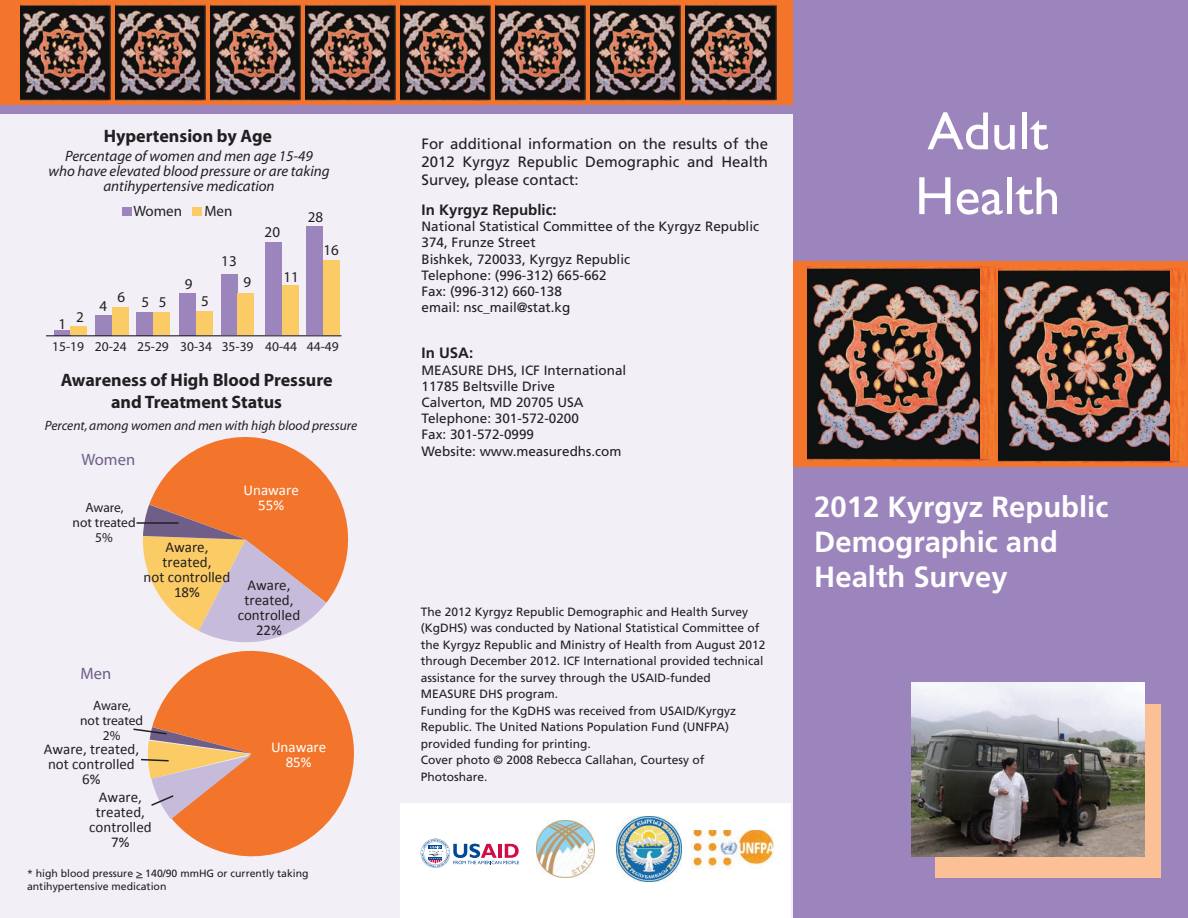
<style>
.page{position:relative;width:1188px;height:918px;background:#fff}
.page>*{position:absolute;margin:0;border:0;box-sizing:border-box;transform-origin:0 0}
.t1{font:54px/64.8px "Gill Sans Std";color:#fff}
.t2{font:700 29.25px/35.1px "Frutiger";color:#fff}
.t3{font:700 18px/21.6px "Myriad";color:#231f20;text-align:center}
.t4{font:16.5px "Myriad Pro";color:#6f5e88}
.t5{font:15px/15px "Calibri";color:#231f20;text-align:center}
.t6{font:15px/18px "Frutiger";color:#231f20;text-align:justify}
.t7{font:italic 15px/15px "Myriad";color:#231f20;text-align:center}
.t8{font:15px "Myriad";color:#231f20}
.t9{font:700 15px "Frutiger";color:#231f20}
.t10{font:15px/15px "Calibri";color:#fff;text-align:center}
.t11{font:13.5px/16.2px "Frutiger";color:#231f20}
.t12{font:13.5px/15px "Myriad";color:#231f20;text-align:center}
.t13{font:italic 13.5px "Myriad";color:#231f20}
.t14{font:12px/16.5px "Frutiger";color:#231f20}
.t15{font:10.5px/12.6px "Frutiger";color:#231f20}
</style>
<div class="page">
<div style="left:791px;top:0;width:397px;height:918px;background:#9c85bd"></div>
<div style="left:0;top:0;width:793px;height:918px;background:#f2eff7"></div>
<div style="left:400px;top:804px;width:391px;height:114px;background:#fff"></div>
<svg style="left:421px;top:839px;width:98px;height:29px"></svg>
<img style="left:692px;top:830px;width:82px;height:39px">
<div style="left:935px;top:704px;width:226px;height:174px;background:#fbc096"></div>
<img style="left:912px;top:683px;width:233px;height:173px">
<div style="left:793px;top:261px;width:395px;height:206px;background:#f3752c"></div>
<img style="left:808px;top:267px;width:181px;height:194px">
<img style="left:980px;top:267px;width:15px;height:192px">
<img style="left:998px;top:268px;width:182px;height:194px">
<img style="left:1171px;top:268px;width:15px;height:192px">
<div style="left:0;top:0;width:793px;height:109px;background:#f3752c"></div>
<img style="left:21px;top:5px;width:90px;height:95px">
<div style="left:0;top:105px;width:793px;height:9px;background:#9c85bd"></div>
<img style="left:116px;top:5px;width:90px;height:95px">
<img style="left:211px;top:5px;width:90px;height:95px">
<img style="left:306px;top:5px;width:90px;height:95px">
<img style="left:401px;top:5px;width:90px;height:95px">
<img style="left:496px;top:5px;width:90px;height:95px">
<img style="left:591px;top:5px;width:90px;height:95px">
<img style="left:686px;top:5px;width:90px;height:95px">
<div style="left:54px;top:331px;width:16px;height:5px;background:#9c85bd"></div>
<div style="left:96px;top:316px;width:16px;height:20px;background:#9c85bd"></div>
<div style="left:137px;top:313px;width:16px;height:23px;background:#9c85bd"></div>
<div style="left:180px;top:293px;width:16px;height:43px;background:#9c85bd"></div>
<div style="left:221px;top:274px;width:16px;height:61px;background:#9c85bd"></div>
<div style="left:266px;top:242px;width:16px;height:93px;background:#9c85bd"></div>
<div style="left:307px;top:227px;width:16px;height:108px;background:#9c85bd"></div>
<div style="left:192px;top:207px;width:9px;height:9px;background:#fbcc65"></div>
<div style="left:122px;top:207px;width:9px;height:9px;background:#9c85bd"></div>
<div style="left:71px;top:326px;width:16px;height:9px;background:#fbcc65"></div>
<div style="left:112px;top:308px;width:16px;height:27px;background:#fbcc65"></div>
<div style="left:154px;top:313px;width:16px;height:22px;background:#fbcc65"></div>
<div style="left:197px;top:311px;width:16px;height:24px;background:#fbcc65"></div>
<div style="left:238px;top:294px;width:16px;height:41px;background:#fbcc65"></div>
<div style="left:282px;top:286px;width:16px;height:49px;background:#fbcc65"></div>
<div style="left:324px;top:260px;width:16px;height:75px;background:#fbcc65"></div>
<hr style="left:46px;top:335px;width:296px;height:1px;background:#231f20">
<img style="left:616px;top:816px;width:66px;height:66px">
<img style="left:537px;top:820px;width:57px;height:58px">
<svg style="left:142px;top:437px;width:207px;height:203px"></svg>
<hr style="left:137px;top:522px;width:42px;height:2px;background:#231f20">
<svg style="left:152px;top:640px;width:202px;height:217px;fill:#f3752c"></svg>
<svg style="left:133px;top:727px;width:118px;height:92px"></svg>
<h3 class="t3" style="left:104px;top:125px;width:170px">Hypertension by Age</h3>
<p class="t7" style="left:48px;top:149px;width:283px">Percentage of women and men age 15-49<br>who have elevated blood pressure or are taking antihypertensive medication</p>
<p class="t8" style="left:133px;top:203px;width:50px">Women</p>
<p class="t8" style="left:205px;top:203px;width:29px">Men</p>
<p class="t8" style="left:185px;top:276px;width:9px">9</p>
<p class="t8" style="left:221px;top:254px;width:17px">13</p>
<p class="t8" style="left:244px;top:274px;width:9px">9</p>
<p class="t8" style="left:265px;top:225px;width:17px">20</p>
<p class="t8" style="left:283px;top:270px;width:17px">11</p>
<p class="t8" style="left:308px;top:209px;width:17px">28</p>
<p class="t8" style="left:324px;top:243px;width:17px">16</p>
<p class="t8" style="left:118px;top:289px;width:9px">6</p>
<p class="t8" style="left:159px;top:294px;width:9px">5</p>
<p class="t8" style="left:201px;top:294px;width:9px">5</p>
<p class="t8" style="left:142px;top:294px;width:9px">5</p>
<p class="t8" style="left:99px;top:299px;width:9px">4</p>
<p class="t12" style="left:95px;top:339px;width:33px">20-24</p>
<p class="t8" style="left:76px;top:309px;width:9px">2</p>
<p class="t8" style="left:58px;top:316px;width:9px">1</p>
<p class="t12" style="left:52px;top:339px;width:33px">15-19</p>
<p class="t12" style="left:137px;top:339px;width:33px">25-29</p>
<p class="t12" style="left:180px;top:339px;width:33px">30-34</p>
<p class="t12" style="left:222px;top:339px;width:119px">35-39 40-44 44-49</p>
<h3 class="t3" style="left:61px;top:370px;width:273px">Awareness of High Blood Pressure and Treatment Status</h3>
<p class="t13" style="left:45px;top:418px;width:314px">Percent, among women and men with high blood pressure</p>
<h3 class="t4" style="left:82px;top:449px;width:55px">Women</h3>
<p class="t12" style="left:73px;top:501px;width:65px">Aware,<br>not treated<br>5%</p>
<p class="t10" style="left:244px;top:483px;width:57px">Unaware<br>55%</p>
<p class="t5" style="left:144px;top:539px;width:88px">Aware, treated,<br>not controlled<br>18%</p>
<p class="t5" style="left:238px;top:578px;width:64px">Aware, treated, controlled<br>22%</p>
<h3 class="t4" style="left:81px;top:663px;width:32px">Men</h3>
<p class="t12" style="left:80px;top:699px;width:65px">Aware,<br>not treated<br>2%</p>
<p class="t5" style="left:44px;top:741px;width:97px">Aware, treated, not controlled<br>6%</p>
<p class="t5" style="left:89px;top:789px;width:64px">Aware, treated, controlled<br>7%</p>
<p class="t10" style="left:271px;top:740px;width:57px">Unaware<br>85%</p>
<p class="t15" style="left:27px;top:868px;width:283px">* high blood pressure &gt; 140/90 mmHG or currently taking antihypertensive medication</p>
<p class="t6" style="left:422px;top:135px;width:348px">For additional information on the results of the 2012 Kyrgyz Republic Demographic and Health Survey, please contact:</p>
<p class="t9" style="left:422px;top:201px;width:137px">In Kyrgyz Republic:</p>
<p class="t11" style="left:422px;top:218px;width:339px">National Statistical Committee of the Kyrgyz Republic<br>374, Frunze Street<br>Bishkek, 720033, Kyrgyz Republic<br>Telephone: (996-312) 665-662<br>Fax: (996-312) 660-138<br>email: nsc_mail@stat.kg</p>
<p class="t9" style="left:422px;top:344px;width:53px">In USA:</p>
<p class="t11" style="left:422px;top:362px;width:206px">MEASURE DHS, ICF International<br>11785 Beltsville Drive<br>Calverton, MD 20705 USA<br>Telephone: 301-572-0200<br>Fax: 301-572-0999<br>Website: www.measuredhs.com</p>
<p class="t14" style="left:421px;top:604px;width:346px">The 2012 Kyrgyz Republic Demographic and Health Survey (KgDHS) was conducted by National Statistical Committee of the Kyrgyz Republic and Ministry of Health from August 2012 through December 2012. ICF International provided technical assistance for the survey through the USAID-funded MEASURE DHS program.<br>Funding for the KgDHS was received from USAID/Kyrgyz Republic. The United Nations Population Fund (UNFPA) provided funding for printing.<br>Cover photo © 2008 Rebecca Callahan, Courtesy of Photoshare.</p>
<h1 class="t1" style="left:915px;top:99px;width:147px">Adult<br>Health</h1>
<h2 class="t2" style="left:814px;top:490px;width:296px">2012 Kyrgyz Republic<br>Demographic and<br>Health Survey</h2>
</div>
